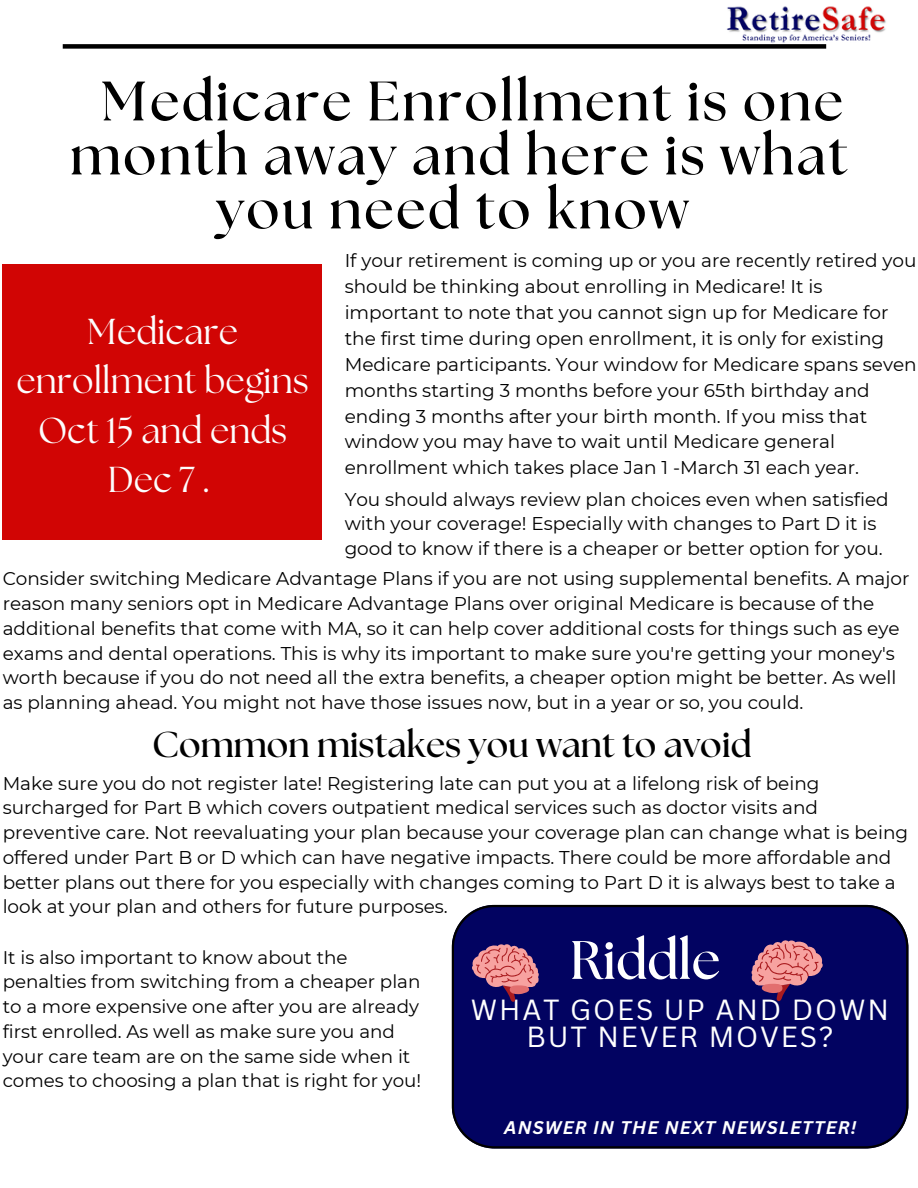
<style>
.page{position:relative;width:918px;height:1188px;background:#fff}
.page>*{position:absolute;margin:0;border:0;box-sizing:border-box;transform-origin:0 0}
.t1{font:700 55.5px/54px "The Seasons";letter-spacing:.04em;color:#000;text-align:center}
.t2{font:700 54px "The Seasons";color:#fff}
.t3{font:36px/49.5px "The Seasons";color:#fdfdfd;text-align:center}
.t4{font:700 36px "The Seasons";color:#000}
.t5{font:28.35px/27px "Canva Sans";letter-spacing:.065em;color:#fff;text-align:center}
.t6{font:18.45px/24.8px "Montserrat";color:#000}
.t7{font:18.3px/24.8px "Montserrat";color:#000}
.t8{font:italic 700 17.85px "Canva Sans";letter-spacing:.065em;color:#fff}
</style>
<div class="page">
<div style="left:63px;top:44px;width:763px;height:5px;background:#000"></div>
<img style="left:718px;top:6px;width:168px;height:40px">
<div style="left:3px;top:264px;width:319px;height:276px;background:#d10504"></div>
<div style="left:452px;top:905px;width:456px;height:243px;background:#020361"></div>
<svg style="left:471px;top:943px;width:69px;height:61px;background:#864f77"></svg>
<svg style="left:750px;top:939px;width:73px;height:64px;background:#875078"></svg>
<h1 class="t1" style="left:70px;top:77px;width:779px">Medicare Enrollment is one month away and here is what you need to know</h1>
<h3 class="t6" style="left:345px;top:248px;width:574px;line-height:25.8px">If your retirement is coming up or you are recently retired you should be thinking about enrolling in Medicare! It is important to note that you cannot sign up for Medicare for the first time during open enrollment, it is only for existing Medicare participants. Your window for Medicare spans seven months starting 3 months before your 65th birthday and ending 3 months after your birth month. If you miss that window you may have to wait until Medicare general enrollment which takes place Jan 1 -March 31 each year.</h3>
<p class="t6" style="left:345px;top:487px;width:546px">You should always review plan choices even when satisfied with your coverage! Especially with changes to Part D it is good to know if there is a cheaper or better option for you.</p>
<p class="t6" style="left:3px;top:566px;width:908px">Consider switching Medicare Advantage Plans if you are not using supplemental benefits. A major reason many seniors opt in Medicare Advantage Plans over original Medicare is because of the additional benefits that come with MA, so it can help cover additional costs for things such as eye exams and dental operations. This is why its important to make sure you're getting your money's worth because if you do not need all the extra benefits, a cheaper option might be better. As well as planning ahead. You might not have those issues now, but in a year or so, you could.</p>
<p class="t3" style="left:17px;top:309px;width:294px">Medicare enrollment begins<br>Oct 15 and ends<br>Dec7.</p>
<p class="t4" style="left:152px;top:728px;width:601px">Common mistakes you want to avoid</p>
<h2 class="t6" style="left:3px;top:771px;width:907px">Make sure you do not register late! Registering late can put you at a lifelong risk of being surcharged for Part B which covers outpatient medical services such as doctor visits and preventive care. Not reevaluating your plan because your coverage plan can change what is being offered under Part B or D which can have negative impacts. There could be more affordable and better plans out there for you especially with changes coming to Part D it is always best to take a look at your plan and others for future purposes.</h2>
<h1 class="t7" style="left:3px;top:945px;width:420px">It is also important to know about the penalties from switching from a cheaper plan to a more expensive one after you are already first enrolled. As well as make sure you and your care team are on the same side when it comes to choosing a plan that is right for you!</h1>
<p class="t2" style="left:570px;top:936px;width:152px">Riddle</p>
<h4 class="t5" style="left:471px;top:996px;width:420px">WHAT GOES UP AND DOWN<br>BUT NEVER MOVES?</h4>
<h5 class="t8" style="left:504px;top:1115px;width:354px">ANSWER IN THE NEXT NEWSLETTER!</h5>
</div>
